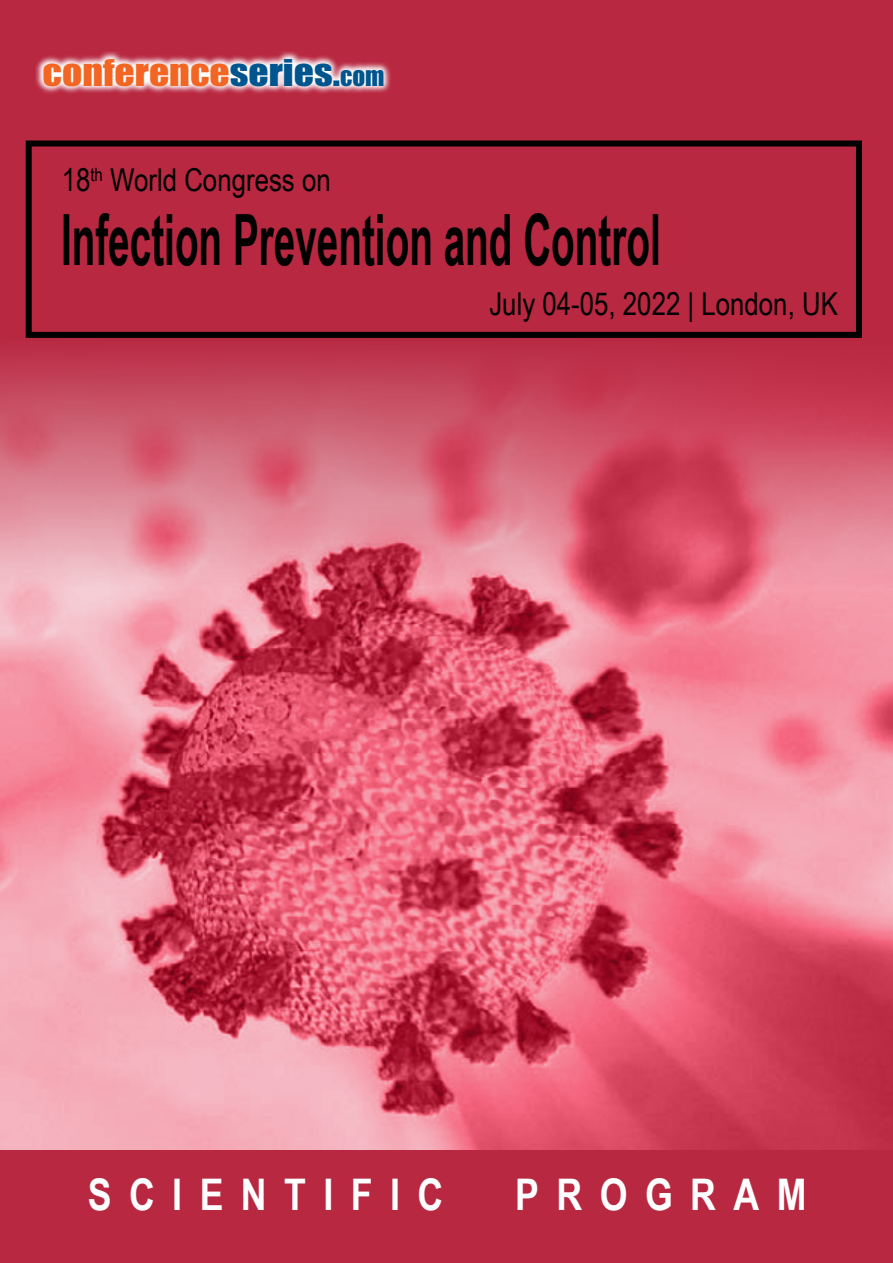
<style>
.page{position:relative;width:893px;height:1263px;background:#b82841}
.page>*{position:absolute;margin:0;border:0;box-sizing:border-box;transform-origin:0 0}
.t1{font:700 70.8px "Arial Narrow";color:#000;scale:.67 1}
.t2{font:700 43.5px "Arial Narrow";letter-spacing:.4em;color:#fff}
.t3{font:34.05px "Impact";color:#f26522;scale:1.16 1}
.t4{font:31.5px "Arial Narrow";color:#000}
.s1{color:#00558f}
.s2{font-size:24.45px;color:#00558f}
</style>
<div class="page">
<svg style="left:35px;top:51px;width:356px;height:42px"></svg>
<div style="left:26px;top:141px;width:836px;height:197px;border:6px solid #000"></div>
<img style="left:0;top:322px;width:893px;height:827px">
<p class="t3" style="left:43px;top:46px;width:296px">CONFERENCE<span class="s1">SERIES.</span><span class="s2">COM</span></p>
<p class="t4" style="left:62px;top:157px;width:271px">18<sup>th</sup> World Congress on</p>
<h1 class="t1" style="left:61px;top:186px;width:897px">Infection Prevention and Control</h1>
<p class="t4" style="left:489px;top:281px;width:350px">July 04-05, 2022 | London, UK</p>
<h2 class="t2" style="left:88px;top:1162px;width:357px">SCIENTIFIC</h2>
<h2 class="t2" style="left:515px;top:1162px;width:293px">PROGRAM</h2>
</div>
